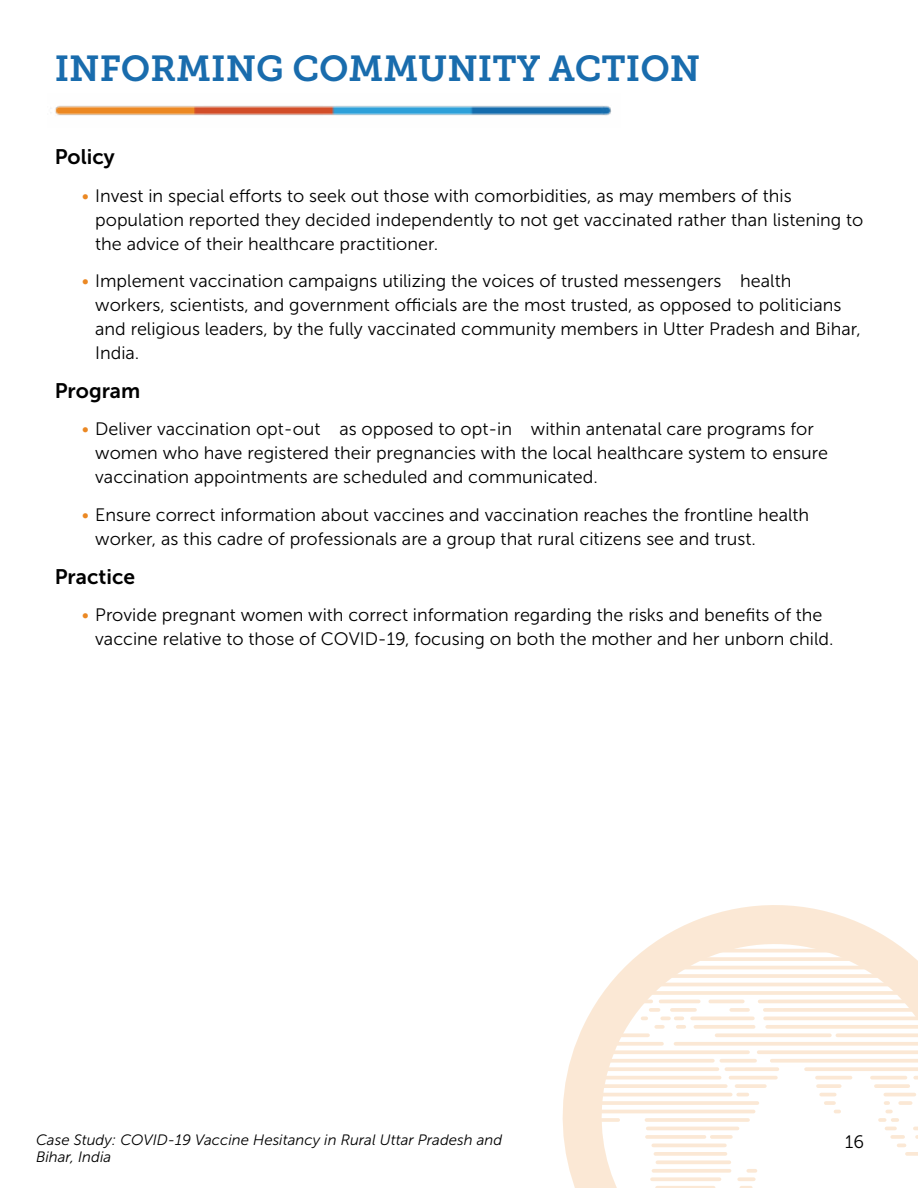
<style>
.page{position:relative;width:918px;height:1188px;background:#fff}
.page>*{position:absolute;margin:0;border:0;box-sizing:border-box;transform-origin:0 0}
.t1{font:36px "Museo Slab 700";color:#196cad}
.t2{font:21px "Museo Sans 700";color:#000}
.t3{font:18px/24px "Museo Sans 300";color:#000}
.t4{font:18px "Museo Slab 300";color:#000}
.t5{font:italic 15px "Museo Sans 300";color:#000}
.s1{font-family:"Museo Slab 300";color:#eb8823}
</style>
<div class="page">
<svg style="left:563px;top:905px;width:355px;height:283px"></svg>
<img style="left:55px;top:105px;width:556px;height:11px">
<h1 class="t1" style="left:55px;top:48px;width:647px">INFORMING COMMUNITY ACTION</h1>
<p class="t2" style="left:55px;top:145px;width:61px">Policy</p>
<p class="t3" style="left:95px;top:184px;width:770px;text-indent:-14px"><span class="s1">•</span> Invest in special efforts to seek out those with comorbidities, as may members of this population reported they decided independently to not get vaccinated rather than listening to the advice of their healthcare practitioner.</p>
<p class="t3" style="left:95px;top:269px;width:767px;text-indent:-14px"><span class="s1">•</span> Implement vaccination campaigns utilizing the voices of trusted messengers ─ health workers, scientists, and government officials are the most trusted, as opposed to politicians and religious leaders, by the fully vaccinated community members in Utter Pradesh and Bihar, India.</p>
<p class="t2" style="left:55px;top:379px;width:87px">Program</p>
<p class="t3" style="left:95px;top:417px;width:734px;text-indent:-14px"><span class="s1">•</span> Deliver vaccination opt-out ─ as opposed to opt-in ─ within antenatal care programs for women who have registered their pregnancies with the local healthcare system to ensure vaccination appointments are scheduled and communicated.</p>
<p class="t3" style="left:95px;top:503px;width:716px;text-indent:-14px"><span class="s1">•</span> Ensure correct information about vaccines and vaccination reaches the frontline health worker, as this cadre of professionals are a group that rural citizens see and trust.</p>
<p class="t2" style="left:55px;top:565px;width:82px">Practice</p>
<p class="t3" style="left:95px;top:603px;width:740px;text-indent:-14px"><span class="s1">•</span> Provide pregnant women with correct information regarding the risks and benefits of the vaccine relative to those of COVID-19, focusing on both the mother and her unborn child.</p>
<p class="t5" style="left:36px;top:1132px;width:468px">Case Study: COVID-19 Vaccine Hesitancy in Rural Uttar Pradesh and</p>
<p class="t4" style="left:845px;top:1131px;width:20px">16</p>
<p class="t5" style="left:36px;top:1149px;width:77px">Bihar, India</p>
</div>
